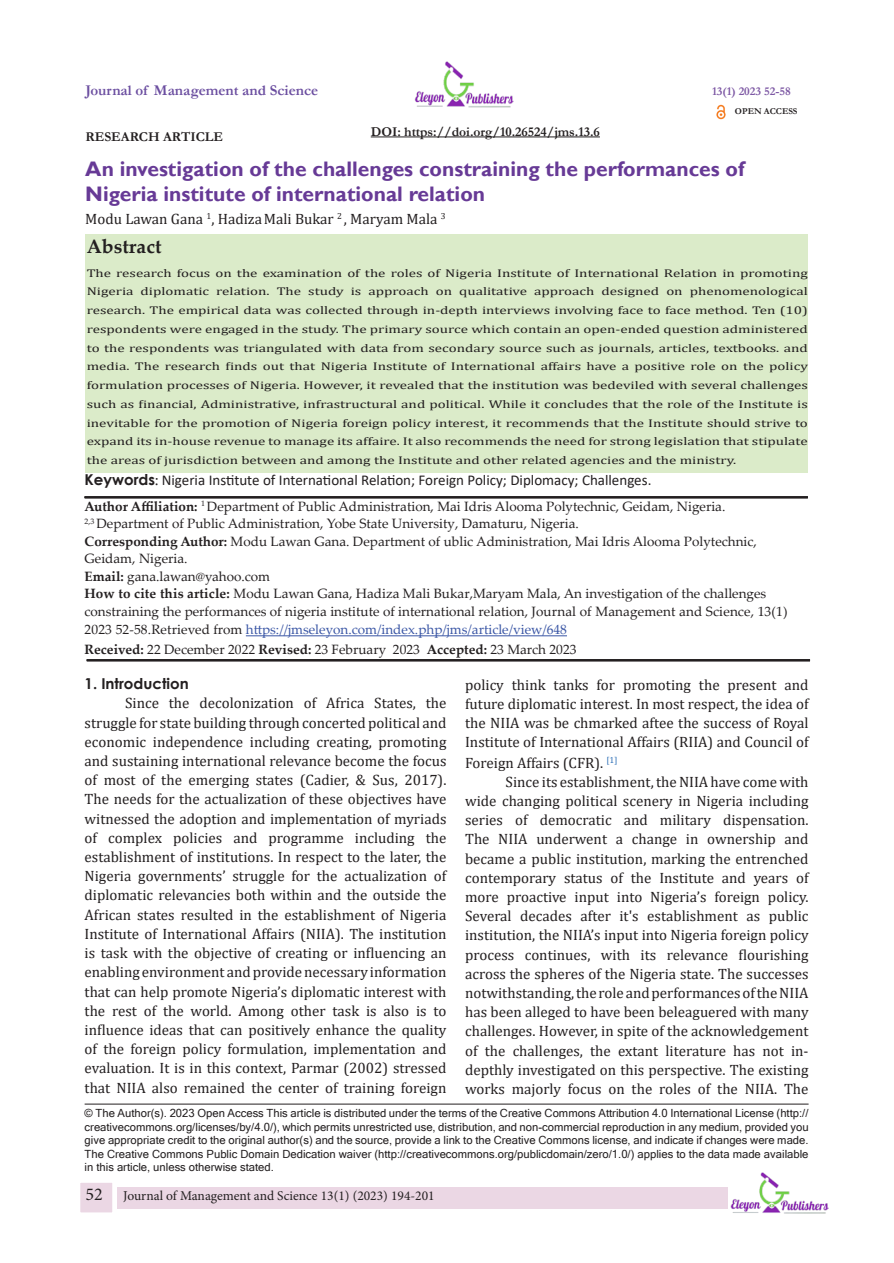
<style>
.page{position:relative;width:894px;height:1263px;background:#fff}
.page>*{position:absolute;margin:0;border:0;box-sizing:border-box;transform-origin:0 0}
.t1{font:700 21px/25.2px "Gill Sans";color:#673a96}
.t2{font:700 19.5px "Palatino Linotype";color:#231f20}
.t3{font:15px/19.2px "Cambria";color:#231f20;text-align:justify}
.t4{font:15px "Calibri";color:#231f20}
.t5{font:700 15px "Garamond";color:#6b4ea0}
.t6{font:700 15px "Century Gothic";color:#231f20}
.t7{font:13.5px/18px "Palatino Linotype";color:#231f20}
.t8{font:700 13.5px "Garamond";color:#231f20}
.t9{font:13.5px "Minion Pro";color:#231f20}
.t10{font:700 12px "Garamond";color:#7d58a4}
.t11{font:11.25px/18.8px "Cambria";color:#231f20;text-align:justify;scale:1.33 1}
.t12{font:11.25px/13.5px "Microsoft Sans Serif";color:#231f20;text-align:justify}
.t13{font:700 9px "Garamond";color:#231f20}
.s1{font-family:"Century Gothic";font-weight:700}
.s2{font-family:"Gill Sans"}
.s3{font-weight:700}
.s4{color:#3a56a5}
.s5{font-size:18px}
</style>
<div class="page">
<div style="left:117px;top:1186px;width:610px;height:22px;background:#ebd7e4"></div>
<div style="left:76px;top:1178px;width:41px;height:38px;background:#ebd7e4;border:4px solid #fff"></div>
<img style="left:713px;top:1172px;width:116px;height:42px">
<img style="left:414px;top:62px;width:100px;height:46px">
<img style="left:716px;top:104px;width:10px;height:16px">
<hr style="left:370px;top:137px;width:229px;height:1px;background:#231f20">
<hr style="left:85px;top:496px;width:722px;height:1px;background:#231f20">
<hr style="left:85px;top:497px;width:722px;height:1px;background:#231f20">
<hr style="left:85px;top:498px;width:722px;height:1px;background:#231f20">
<hr style="left:246px;top:635px;width:320px;height:1px;background:#3a56a5">
<div style="left:86px;top:234px;width:721px;height:238px;background:#dbebc9"></div>
<hr style="left:87px;top:659px;width:722px;height:1px;background:#231f20">
<hr style="left:87px;top:660px;width:722px;height:1px;background:#231f20">
<hr style="left:87px;top:661px;width:722px;height:1px;background:#231f20">
<hr style="left:85px;top:1103px;width:723px;height:1px;background:#231f20">
<p class="t5" style="left:85px;top:80px;width:234px">Journal of Management and Science</p>
<p class="t8" style="left:85px;top:128px;width:139px">RESEARCH ARTICLE</p>
<p class="t10" style="left:711px;top:83px;width:80px">13(1) 2023 52-58</p>
<p class="t13" style="left:734px;top:105px;width:64px">OPEN ACCESS</p>
<p class="t8" style="left:370px;top:122px;width:230px">DOI: https://doi.org/10.26524/jms.13.6</p>
<p class="t1" style="left:85px;top:156px;width:660px">An investigation of the challenges constraining the performances of<br>Nigeria institute of international relation</p>
<p class="t3" style="left:85px;top:209px;width:361px">Modu Lawan Gana <sup>1</sup>, HadizaMali Bukar <sup>2</sup> , Maryam Mala <sup>3</sup></p>
<p class="t2" style="left:87px;top:233px;width:76px">Abstract</p>
<p class="t11" style="left:87px;top:263px;width:543px">The research focus on the examination of the roles of Nigeria Institute of International Relation in promoting Nigeria diplomatic relation. The study is approach on qualitative approach designed on phenomenological research. The empirical data was collected through in-depth interviews involving face to face method. Ten (10) respondents were engaged in the study. The primary source which contain an open-ended question administered to the respondents was triangulated with data from secondary source such as journals, articles, textbooks. and media. The research finds out that Nigeria Institute of International affairs have a positive role on the policy formulation processes of Nigeria. However, it revealed that the institution was bedeviled with several challenges such as financial, Administrative, infrastructural and political. While it concludes that the role of the Institute is inevitable for the promotion of Nigeria foreign policy interest, it recommends that the Institute should strive to expand its in-house revenue to manage its affaire. It also recommends the need for strong legislation that stipulate the areas of jurisdiction between and among the Institute and other related agencies and the ministry.</p>
<p class="t4" style="left:85px;top:470px;width:568px"><span class="s1">Keywords</span><span class="s2">:</span> Nigeria Institute of International Relation; Foreign Policy; Diplomacy; Challenges.</p>
<p class="t7" style="left:85px;top:496px;width:642px"><span class="s3">Author Affiliation:</span> <sup>1</sup> Department of Public Administration, Mai Idris Alooma Polytechnic, Geidam, Nigeria.</p>
<p class="t7" style="left:85px;top:514px;width:495px"><sup>2,3</sup> Department of Public Administration, Yobe State University, Damaturu, Nigeria.</p>
<p class="t7" style="left:85px;top:532px;width:673px;line-height:17.5px"><span class="s3">Corresponding Author:</span> Modu Lawan Gana. Department of ublic Administration, Mai Idris Alooma Polytechnic,<br>Geidam, Nigeria.</p>
<p class="t7" style="left:85px;top:567px;width:187px"><span class="s3">Email:</span> gana.lawan@yahoo.com</p>
<p class="t7" style="left:85px;top:584px;width:704px"><span class="s3">How to cite this article:</span> Modu Lawan Gana, Hadiza Mali Bukar,Maryam Mala, An investigation of the challenges constraining the performances of nigeria institute of international relation, Journal of Management and Science, 13(1)<br>2023 52-58.Retrieved from <span class="s4">https://jmseleyon.com/index.php/jms/article/view/648</span></p>
<p class="t7" style="left:85px;top:640px;width:493px"><span class="s3">Received:</span> 22 December 2022 <span class="s3">Revised:</span> 23 February 2023 <span class="s3">Accepted:</span> 23 March 2023</p>
<p class="t6" style="left:85px;top:672px;width:106px">1. Introduction</p>
<p class="t3" style="left:85px;top:693px;width:363px;text-indent:41px">Since the decolonization of Africa States, the struggle for state building through concerted political and economic independence including creating, promoting and sustaining international relevance become the focus of most of the emerging states (Cadier, &amp; Sus, 2017).<br>The needs for the actualization of these objectives have witnessed the adoption and implementation of myriads of complex policies and programme including the establishment of institutions. In respect to the later, the Nigeria governments’ struggle for the actualization of diplomatic relevancies both within and the outside the African states resulted in the establishment of Nigeria Institute of International Affairs (NIIA). The institution is task with the objective of creating or influencing an enabling environment and provide necessary information that can help promote Nigeria’s diplomatic interest with the rest of the world. Among other task is also is to influence ideas that can positively enhance the quality of the foreign policy formulation, implementation and evaluation. It is in this context, Parmar (2002) stressed that NIIA also remained the center of training foreign</p>
<p class="t3" style="left:465px;top:674px;width:345px">policy think tanks for promoting the present and future diplomatic interest. In most respect, the idea of the NIIA was be chmarked aftee the success of Royal Institute of International Affairs (RIIA) and Council of Foreign Affairs (CFR). <sup>[1]</sup></p>
<p class="t3" style="left:465px;top:772px;width:345px;text-indent:40px">Since its establishment, the NIIA have come with wide changing political scenery in Nigeria including series of democratic and military dispensation.<br>The NIIA underwent a change in ownership and became a public institution, marking the entrenched contemporary status of the Institute and years of more proactive input into Nigeria’s foreign policy.<br>Several decades after it's establishment as public institution, the NIIA’s input into Nigeria foreign policy process continues, with its relevance flourishing across the spheres of the Nigeria state. The successes notwithstanding, the role and performances of the NIIA has been alleged to have been beleaguered with many challenges. However, in spite of the acknowledgement of the challenges, the extant literature has not in&shy;depthly investigated on this perspective. The existing works majorly focus on the roles of the NIIA. The</p>
<p class="t12" style="left:85px;top:1106px;width:725px">© The Author(s). 2023 Open Access This article is distributed under the terms of the Creative Commons Attribution 4.0 International License (http:// creativecommons.org/licenses/by/4.0/), which permits unrestricted use, distribution, and non-commercial reproduction in any medium, provided you give appropriate credit to the original author(s) and the source, provide a link to the Creative Commons license, and indicate if changes were made.<br>The Creative Commons Public Domain Dedication waiver (http://creativecommons.org/publicdomain/zero/1.0/) applies to the data made available in this article, unless otherwise stated.</p>
<p class="t9" style="left:85px;top:1186px;width:350px"><span class="s5">52</span> Journal of Management and Science 13(1) (2023) 194-201</p>
</div>
